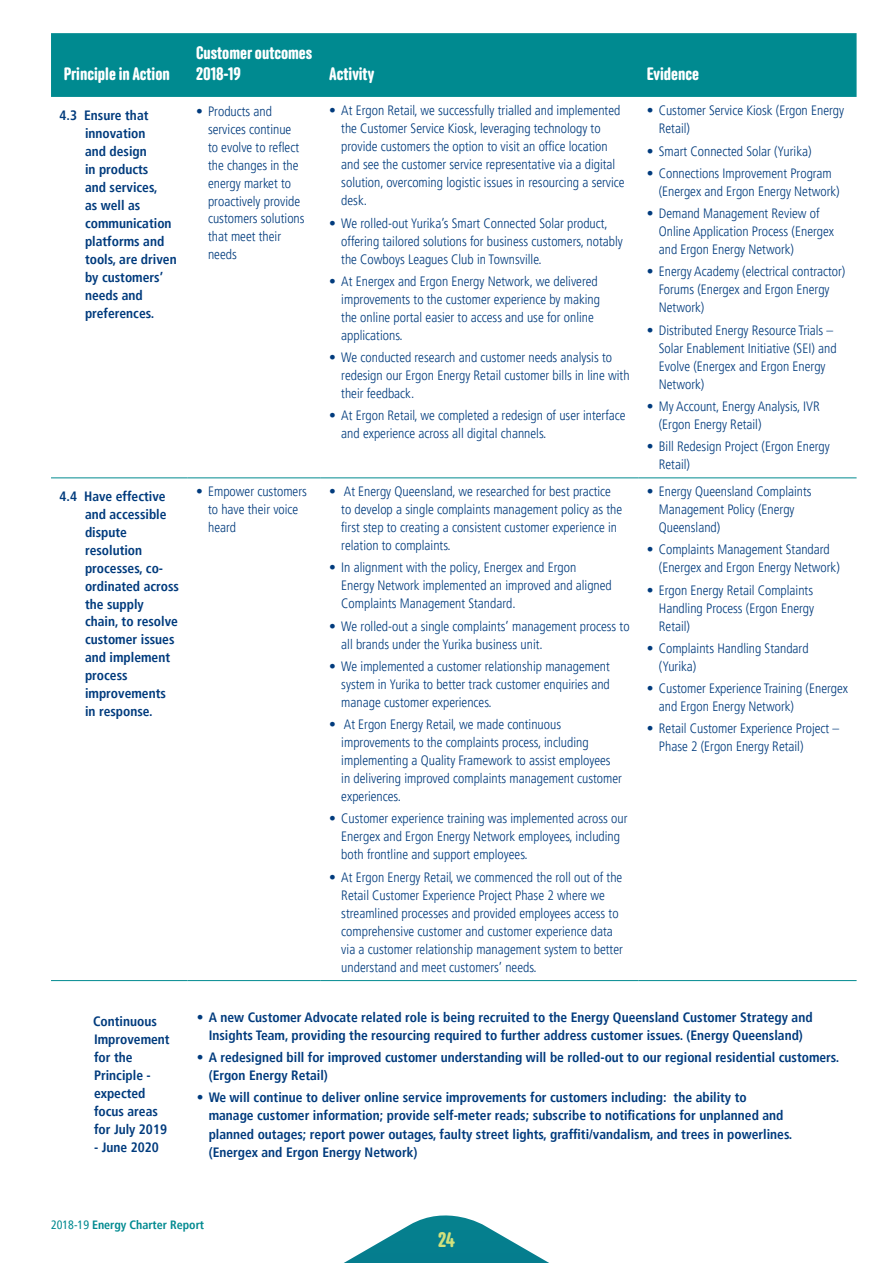
<style>
.page{position:relative;width:893px;height:1263px;background:#fff}
.page>*{position:absolute;margin:0;border:0;box-sizing:border-box;transform-origin:0 0}
.t1{font:600 21px "Anchor";color:#d2e17d}
.t2{font:600 18px/21px "Anchor";color:#fff}
.t3{font:300 condensed 13.5px/18px "Frutiger LT Pro";color:#013b7d}
.t4{font:700 condensed 13.5px/18px "Frutiger LT Pro";color:#013b7d}
.t5{font:700 condensed 12px "Frutiger LT Pro";color:#008a90}
.s1{font-weight:400}
</style>
<div class="page">
<svg style="left:344px;top:1215px;width:205px;height:48px"></svg>
<div style="left:51px;top:33px;width:806px;height:64px;background:#008a90"></div>
<hr style="left:51px;top:477px;width:137px;height:1px;background:#008a90">
<hr style="left:188px;top:477px;width:133px;height:1px;background:#008a90">
<hr style="left:321px;top:477px;width:317px;height:1px;background:#008a90">
<hr style="left:638px;top:477px;width:219px;height:1px;background:#008a90">
<hr style="left:51px;top:980px;width:137px;height:1px;background:#008a90">
<hr style="left:188px;top:980px;width:133px;height:1px;background:#008a90">
<hr style="left:321px;top:980px;width:317px;height:1px;background:#008a90">
<hr style="left:638px;top:980px;width:219px;height:1px;background:#008a90">
<h2 class="t2" style="left:64px;top:63px;width:108px">Principle in Action</h2>
<h2 class="t2" style="left:196px;top:42px;width:118px">Customer outcomes<br>2018-19</h2>
<h2 class="t2" style="left:329px;top:63px;width:46px">Activity</h2>
<h2 class="t2" style="left:647px;top:63px;width:54px">Evidence</h2>
<p class="t4" style="left:85px;top:106px;width:93px;text-indent:-26px">4.3 Ensure that innovation<br>and design<br>in products<br>and services,<br>as well as communication platforms and tools, are driven by customers’ needs and preferences.</p>
<p class="t3" style="left:208px;top:102px;width:98px;text-indent:-12px">• Products and services continue to evolve to reflect the changes in the energy market to proactively provide customers solutions that meet their needs</p>
<p class="t3" style="left:341px;top:102px;width:285px;text-indent:-12px">• At Ergon Retail, we successfully trialled and implemented the Customer Service Kiosk, leveraging technology to provide customers the option to visit an office location and see the customer service representative via a digital solution, overcoming logistic issues in resourcing a service desk.</p>
<p class="t3" style="left:341px;top:214px;width:283px;text-indent:-12px">• We rolled-out Yurika’s Smart Connected Solar product, offering tailored solutions for business customers, notably the Cowboys Leagues Club in Townsville.</p>
<p class="t3" style="left:341px;top:272px;width:260px;text-indent:-12px">• At Energex and Ergon Energy Network, we delivered improvements to the customer experience by making the online portal easier to access and use for online applications.</p>
<p class="t3" style="left:341px;top:349px;width:290px;text-indent:-12px">• We conducted research and customer needs analysis to redesign our Ergon Energy Retail customer bills in line with their feedback.</p>
<p class="t3" style="left:341px;top:407px;width:286px;text-indent:-12px">• At Ergon Retail, we completed a redesign of user interface and experience across all digital channels.</p>
<p class="t4" style="left:85px;top:487px;width:95px;text-indent:-26px">4.4 Have effective and accessible dispute resolution processes, co&shy;ordinated across the supply chain, to resolve customer issues and implement process improvements in response.</p>
<p class="t3" style="left:208px;top:483px;width:100px;text-indent:-12px">• Empower customers to have their voice heard</p>
<p class="t3" style="left:341px;top:483px;width:282px;text-indent:-12px">• At Energy Queensland, we researched for best practice to develop a single complaints management policy as the first step to creating a consistent customer experience in relation to complaints.</p>
<p class="t3" style="left:341px;top:559px;width:272px;text-indent:-12px">• In alignment with the policy, Energex and Ergon<br>Energy Network implemented an improved and aligned<br>Complaints Management Standard.</p>
<p class="t3" style="left:341px;top:617px;width:290px;text-indent:-12px">• We rolled-out a single complaints’ management process to all brands under the Yurika business unit.</p>
<p class="t3" style="left:341px;top:657px;width:270px;text-align:justify;text-indent:-12px">• We implemented a customer relationship management system in Yurika to better track customer enquiries and manage customer experiences.</p>
<p class="t3" style="left:341px;top:716px;width:282px;text-indent:-12px">• At Ergon Energy Retail, we made continuous improvements to the complaints process, including implementing a Quality Framework to assist employees in delivering improved complaints management customer experiences.</p>
<p class="t3" style="left:341px;top:810px;width:288px;text-indent:-12px">• Customer experience training was implemented across our<br>Energex and Ergon Energy Network employees, including both frontline and support employees.</p>
<p class="t3" style="left:341px;top:868px;width:283px;text-indent:-12px">• At Ergon Energy Retail, we commenced the roll out of the Retail Customer Experience Project Phase 2 where we streamlined processes and provided employees access to comprehensive customer and customer experience data via a customer relationship management system to better understand and meet customers’ needs.</p>
<p class="t3" style="left:659px;top:102px;width:187px;text-indent:-12px">• Customer Service Kiosk (Ergon Energy<br>Retail)</p>
<p class="t3" style="left:647px;top:142px;width:166px">• Smart Connected Solar (Yurika)</p>
<p class="t3" style="left:659px;top:164px;width:182px;text-indent:-12px">• Connections Improvement Program (Energex and Ergon Energy Network)</p>
<p class="t3" style="left:659px;top:205px;width:177px;text-indent:-12px">• Demand Management Review of<br>Online Application Process (Energex and Ergon Energy Network)</p>
<p class="t3" style="left:659px;top:263px;width:188px;text-indent:-12px">• Energy Academy (electrical contractor)<br>Forums (Energex and Ergon Energy<br>Network)</p>
<p class="t3" style="left:659px;top:321px;width:179px;text-indent:-12px">• Distributed Energy Resource Trials –<br>Solar Enablement Initiative (SEI) and<br>Evolve (Energex and Ergon Energy<br>Network)</p>
<p class="t3" style="left:659px;top:397px;width:162px;text-indent:-12px">• My Account, Energy Analysis, IVR (Ergon Energy Retail)</p>
<p class="t3" style="left:659px;top:438px;width:173px;text-indent:-12px">• Bill Redesign Project (Ergon Energy<br>Retail)</p>
<p class="t3" style="left:659px;top:483px;width:154px;text-indent:-12px">• Energy Queensland Complaints<br>Management Policy (Energy<br>Queensland)</p>
<p class="t3" style="left:659px;top:541px;width:182px;text-indent:-12px">• Complaints Management Standard (Energex and Ergon Energy Network)</p>
<p class="t3" style="left:659px;top:581px;width:157px;text-align:justify;text-indent:-12px">• Ergon Energy Retail Complaints Handling Process (Ergon Energy Retail)</p>
<p class="t3" style="left:659px;top:639px;width:151px;text-indent:-12px">• Complaints Handling Standard (Yurika)</p>
<p class="t3" style="left:659px;top:679px;width:191px;text-indent:-12px">• Customer Experience Training (Energex and Ergon Energy Network)</p>
<p class="t3" style="left:659px;top:720px;width:182px;text-indent:-12px">• Retail Customer Experience Project –<br>Phase 2 (Ergon Energy Retail)</p>
<p class="t4" style="left:93px;top:1012px;width:78px">Continuous<br>Improvement for the<br>Principle - expected focus areas for July 2019</p>
<p class="t4" style="left:94px;top:1138px;width:66px">- June 2020</p>
<p class="t4" style="left:197px;top:1008px;width:617px;text-align:center">• A new Customer Advocate related role is being recruited to the Energy Queensland Customer Strategy and<br>Insights Team, providing the resourcing required to further address customer issues. (Energy Queensland)</p>
<p class="t4" style="left:209px;top:1048px;width:632px;text-indent:-12px">• A redesigned bill for improved customer understanding will be rolled-out to our regional residential customers. (Ergon Energy Retail)</p>
<p class="t4" style="left:209px;top:1088px;width:585px;text-indent:-12px">• We will continue to deliver online service improvements for customers including: the ability to manage customer information; provide self-meter reads; subscribe to notifications for unplanned and planned outages; report power outages, faulty street lights, graffiti/vandalism, and trees in powerlines. (Energex and Ergon Energy Network)</p>
<p class="t5" style="left:51px;top:1218px;width:155px"><span class="s1">2018-19</span> Energy Charter Report</p>
<h1 class="t1" style="left:438px;top:1227px;width:18px">24</h1>
</div>
